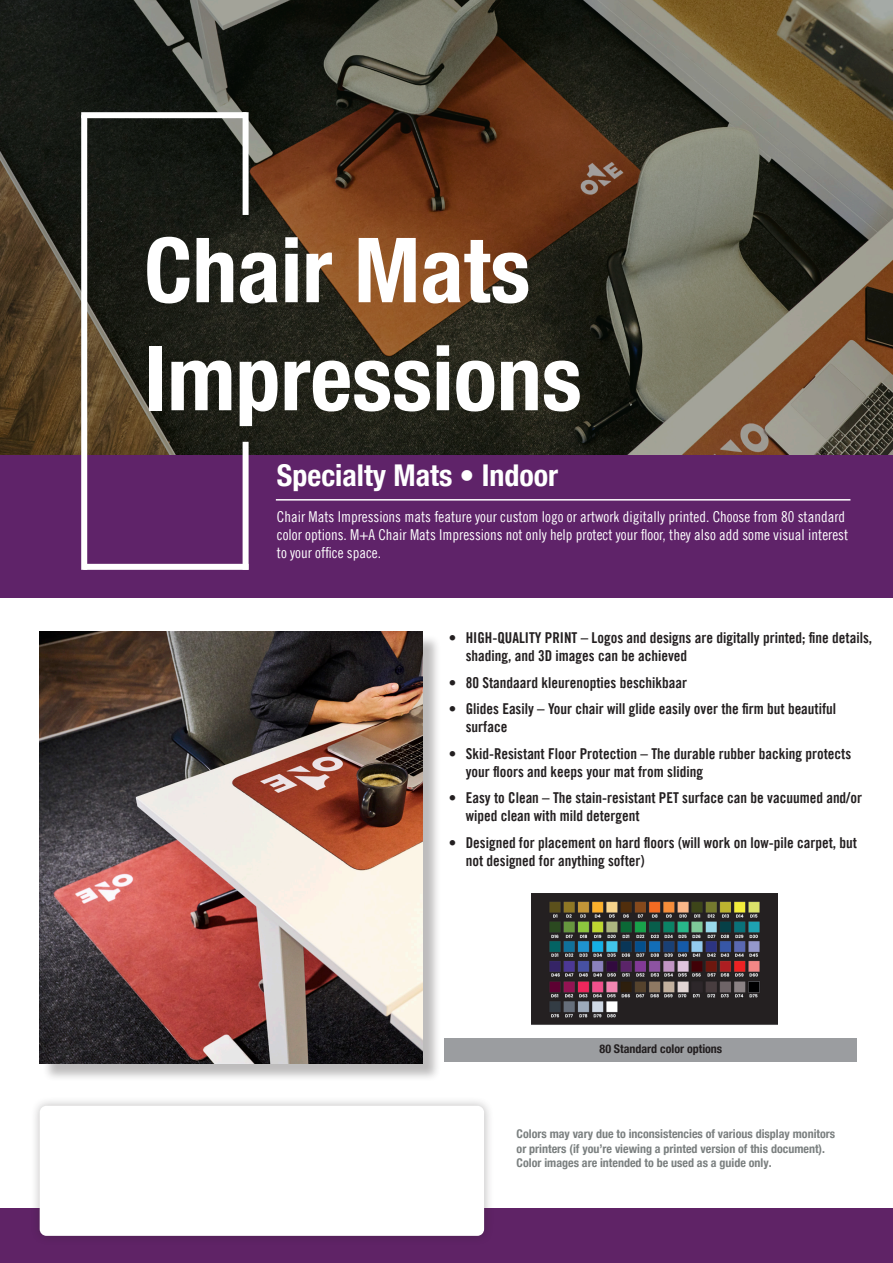
<style>
.page{position:relative;width:893px;height:1263px;background:#fff}
.page>*{position:absolute;margin:0;border:0;box-sizing:border-box;transform-origin:0 0}
.Grote_Titel{font:700 condensed 90px/108px "Helvetica Neue LT Pro";color:#fff}
.Grote_Subtitel{font:700 condensed 30px "Helvetica Neue LT Pro";color:#fff}
.t1{font:15px/18px "Trade Gothic LT Pro Bd Cn 20";color:#231f20}
.t2{font:15px/18px "Trade Gothic LT Pro Cn 18";color:#fff}
.small_note_color_war{font:700 condensed 12px "Helvetica Neue LT Pro";color:#7b8080}
.small_note_color_war-2{font:700 condensed 12px "Helvetica Neue LT Pro";color:#231f20}
</style>
<div class="page">
<svg style="left:0;top:0;width:893px;height:455px;background:#4b3f2f"></svg>
<div style="left:243px;top:112px;width:6px;height:103px;background:#fff"></div>
<div style="left:81px;top:112px;width:166px;height:6px;background:#fff"></div>
<div style="left:0;top:455px;width:893px;height:142px;background:#5f2369"></div>
<div style="left:0;top:1209px;width:893px;height:54px;background:#5f2366"></div>
<div style="left:30px;top:1096px;width:464px;height:149px;background:#231f20;opacity:.3"></div>
<div style="left:40px;top:1106px;width:444px;height:130px;background:#fff;border-radius:7px"></div>
<div style="left:243px;top:442px;width:6px;height:128px;background:#fff"></div>
<div style="left:81px;top:115px;width:6px;height:455px;background:#fff"></div>
<div style="left:83px;top:564px;width:166px;height:6px;background:#fff"></div>
<hr style="left:276px;top:499px;width:574px;height:2px;background:#fff">
<div style="left:42px;top:634px;width:399px;height:447px;background:#231f20;opacity:.3"></div>
<img style="left:40px;top:631px;width:382px;height:432px">
<div style="left:444px;top:1038px;width:412px;height:23px;background:#9b9da0"></div>
<img style="left:531px;top:894px;width:246px;height:131px">
<p class="Grote_Titel" style="left:144px;top:217px;width:439px">Chair Mats<br>Impressions</p>
<p class="Grote_Subtitel" style="left:277px;top:457px;width:283px">Specialty Mats • Indoor</p>
<p class="t2" style="left:277px;top:508px;width:573px">Chair Mats Impressions mats feature your custom logo or artwork digitally printed. Choose from 80 standard color options. M+A Chair Mats Impressions not only help protect your floor, they also add some visual interest to your office space.</p>
<p class="t1" style="left:466px;top:629px;width:408px;text-indent:-17px">• HIGH-QUALITY PRINT – Logos and designs are digitally printed; fine details, shading, and 3D images can be achieved</p>
<p class="t1" style="left:449px;top:673px;width:240px">• 80 Standaard kleurenopties beschikbaar</p>
<p class="t1" style="left:466px;top:700px;width:372px;text-indent:-17px">• Glides Easily – Your chair will glide easily over the firm but beautiful surface</p>
<p class="t1" style="left:466px;top:744px;width:387px;text-indent:-17px">• Skid-Resistant Floor Protection – The durable rubber backing protects your floors and keeps your mat from sliding</p>
<p class="t1" style="left:466px;top:789px;width:398px;text-indent:-17px">• Easy to Clean – The stain-resistant PET surface can be vacuumed and/or wiped clean with mild detergent</p>
<p class="t1" style="left:466px;top:833px;width:393px;text-indent:-17px">• Designed for placement on hard floors (will work on low-pile carpet, but not designed for anything softer)</p>
<p class="small_note_color_war-2" style="left:600px;top:1042px;width:124px">80 Standard color options</p>
<p class="small_note_color_war" style="left:517px;top:1127px;width:320px">Colors may vary due to inconsistencies of various display monitors</p>
<p class="small_note_color_war" style="left:517px;top:1141px;width:310px">or printers (if you’re viewing a printed version of this document).</p>
<p class="small_note_color_war" style="left:517px;top:1156px;width:257px">Color images are intended to be used as a guide only.</p>
</div>
